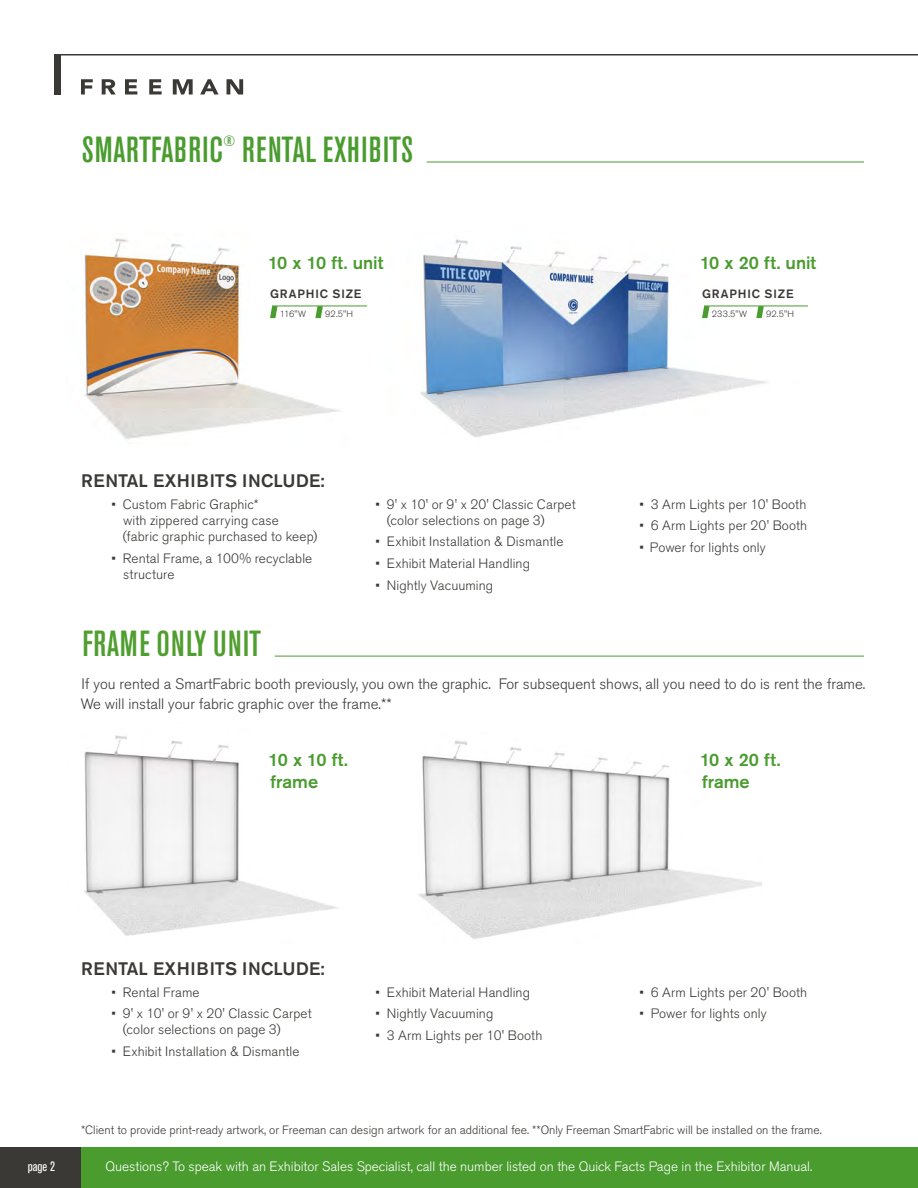
<style>
.page{position:relative;width:918px;height:1188px;background:#fff}
.page>*{position:absolute;margin:0;border:0;box-sizing:border-box;transform-origin:0 0}
.t1{font:500 condensed 36px "Akzidenz Grotesk BE";letter-spacing:.02em;color:#4a9c2f}
.t2{font:500 condensed 36px "Akzidenz Grotesk BE";letter-spacing:.025em;color:#509e2f}
.t3{font:500 18px/21.6px "Akzidenz Grotesk BE";color:#4a9c2f}
.t4{font:500 18px "Akzidenz Grotesk BE";letter-spacing:.01em;color:#3b3936}
.t5{font:300 15px/19.5px "Akzidenz Grotesk BE";color:#3b3936}
.t6{font:500 condensed 14.85px "Akzidenz Grotesk BE";color:#4a9c2f}
.t7{font:300 13.5px/16.2px "Akzidenz Grotesk BE";letter-spacing:.01em;color:#3b3936}
.t8{font:300 13.5px "Akzidenz Grotesk BE";color:#fff}
.t9{font:condensed 13.5px "Akzidenz Grotesk BE";color:#fff}
.t10{font:300 12px "Akzidenz Grotesk BE";color:#3b3936}
.t11{font:500 12px "Akzidenz Grotesk BE";letter-spacing:.075em;color:#3b3936}
.t12{font:300 9px "Akzidenz Grotesk BE";letter-spacing:.02em;color:#3b3936}
</style>
<div class="page">
<div style="left:54px;top:54px;width:7px;height:40px;background:#3b3936"></div>
<svg style="left:227px;top:79px;width:16px;height:15px"></svg>
<svg style="left:81px;top:79px;width:12px;height:15px"></svg>
<svg style="left:102px;top:79px;width:14px;height:15px"></svg>
<svg style="left:125px;top:79px;width:12px;height:15px"></svg>
<svg style="left:149px;top:79px;width:13px;height:15px"></svg>
<svg style="left:173px;top:79px;width:20px;height:15px"></svg>
<svg style="left:200px;top:79px;width:19px;height:15px"></svg>
<hr style="left:55px;top:54px;width:863px;height:2px;background:#3b3936">
<div style="left:0;top:1148px;width:918px;height:40px;background:#4a9c2f"></div>
<img style="left:420px;top:239px;width:381px;height:198px">
<img style="left:83px;top:238px;width:267px;height:202px">
<img style="left:419px;top:740px;width:343px;height:199px">
<img style="left:84px;top:735px;width:254px;height:201px">
<div style="left:0;top:1148px;width:81px;height:40px;background:#3b3936"></div>
<hr style="left:427px;top:162px;width:437px;height:1px;background:#4a9c2f">
<hr style="left:275px;top:656px;width:589px;height:1px;background:#4a9c2f">
<hr style="left:272px;top:306px;width:95px;height:1px;background:#4a9c2f">
<svg style="left:270px;top:306px;width:8px;height:12px"></svg>
<svg style="left:315px;top:306px;width:8px;height:12px"></svg>
<hr style="left:704px;top:306px;width:104px;height:1px;background:#4a9c2f">
<svg style="left:702px;top:306px;width:8px;height:12px"></svg>
<svg style="left:756px;top:306px;width:8px;height:12px"></svg>
<h1 class="t1" style="left:82px;top:129px;width:143px">SMARTFABRIC</h1>
<p class="t6" style="left:223px;top:132px;width:14px">®</p>
<h1 class="t1" style="left:242px;top:129px;width:173px">RENTAL EXHIBITS</h1>
<h2 class="t3" style="left:268px;top:252px;width:117px">10 x 10 ft. unit</h2>
<p class="t11" style="left:270px;top:286px;width:93px">GRAPHIC SIZE</p>
<p class="t12" style="left:280px;top:308px;width:28px">116"W</p>
<p class="t12" style="left:325px;top:308px;width:29px">92.5"H</p>
<h2 class="t4" style="left:81px;top:470px;width:245px">RENTAL EXHIBITS INCLUDE:</h2>
<p class="t7" style="left:123px;top:496px;width:196px;text-indent:-12px">• Custom Fabric Graphic*<br>with zippered carrying case (fabric graphic purchased to keep)</p>
<p class="t7" style="left:123px;top:550px;width:191px;text-indent:-12px">• Rental Frame, a 100% recyclable structure</p>
<p class="t7" style="left:387px;top:496px;width:190px;text-indent:-12px">• 9' x 10' or 9' x 20' Classic Carpet (color selections on page 3)</p>
<p class="t7" style="left:375px;top:534px;width:190px">• Exhibit Installation &amp; Dismantle</p>
<p class="t7" style="left:375px;top:555px;width:156px">• Exhibit Material Handling</p>
<p class="t7" style="left:375px;top:577px;width:119px">• Nightly Vacuuming</p>
<h2 class="t3" style="left:700px;top:252px;width:118px">10 x 20 ft. unit</h2>
<p class="t11" style="left:702px;top:286px;width:93px">GRAPHIC SIZE</p>
<p class="t12" style="left:712px;top:308px;width:37px">233.5"W</p>
<p class="t12" style="left:766px;top:308px;width:29px">92.5"H</p>
<p class="t7" style="left:639px;top:496px;width:169px">• 3 Arm Lights per 10' Booth</p>
<p class="t7" style="left:639px;top:518px;width:169px">• 6 Arm Lights per 20' Booth</p>
<p class="t7" style="left:639px;top:539px;width:128px">• Power for lights only</p>
<h1 class="t2" style="left:82px;top:623px;width:180px">FRAME ONLY UNIT</h1>
<p class="t5" style="left:81px;top:674px;width:786px">If you rented a SmartFabric booth previously, you own the graphic. For subsequent shows, all you need to do is rent the frame.<br>We will install your fabric graphic over the frame.**</p>
<h2 class="t3" style="left:268px;top:749px;width:81px">10 x 10 ft. frame</h2>
<h2 class="t3" style="left:700px;top:749px;width:82px">10 x 20 ft. frame</h2>
<h2 class="t4" style="left:81px;top:958px;width:245px">RENTAL EXHIBITS INCLUDE:</h2>
<p class="t7" style="left:111px;top:984px;width:90px">• Rental Frame</p>
<p class="t7" style="left:123px;top:1006px;width:190px;text-indent:-12px">• 9' x 10' or 9' x 20' Classic Carpet (color selections on page 3)</p>
<p class="t7" style="left:111px;top:1044px;width:190px">• Exhibit Installation &amp; Dismantle</p>
<p class="t7" style="left:375px;top:984px;width:156px">• Exhibit Material Handling</p>
<p class="t7" style="left:375px;top:1006px;width:119px">• Nightly Vacuuming</p>
<p class="t7" style="left:375px;top:1027px;width:169px">• 3 Arm Lights per 10' Booth</p>
<p class="t7" style="left:639px;top:984px;width:169px">• 6 Arm Lights per 20' Booth</p>
<p class="t7" style="left:639px;top:1006px;width:129px">• Power for lights only</p>
<p class="t9" style="left:28px;top:1159px;width:29px">page 2</p>
<p class="t10" style="left:81px;top:1123px;width:742px">*Client to provide print-ready artwork, or Freeman can design artwork for an additional fee. **Only Freeman SmartFabric will be installed on the frame.</p>
<p class="t8" style="left:106px;top:1159px;width:708px">Questions? To speak with an Exhibitor Sales Specialist, call the number listed on the Quick Facts Page in the Exhibitor Manual.</p>
</div>
